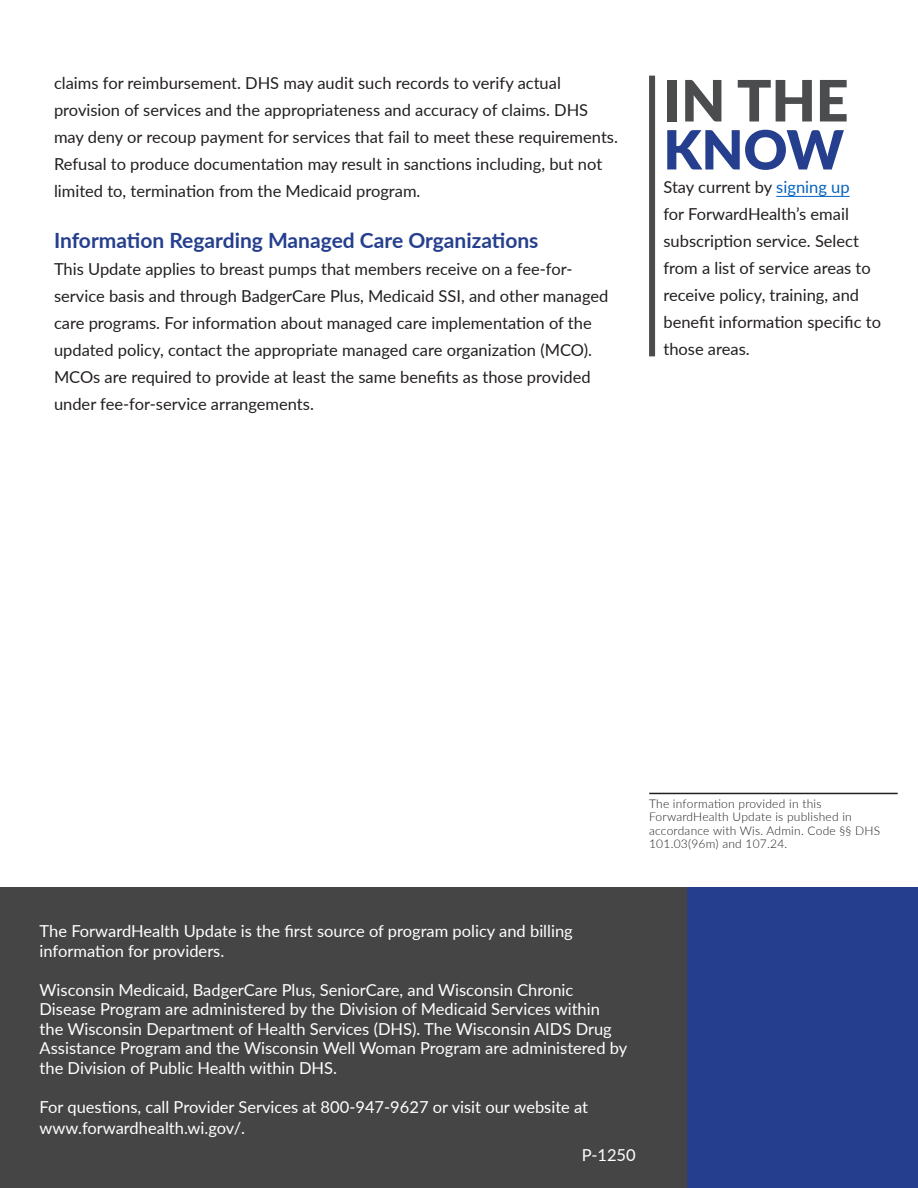
<style>
.page{position:relative;width:918px;height:1188px;background:#fff}
.page>*{position:absolute;margin:0;border:0;box-sizing:border-box;transform-origin:0 0}
.t1{font:900 57px "Lato";color:#4b4c4d}
.t2{font:900 54px "Lato";color:#253f8e}
.Heading_1{font:700 21px "Lato";color:#253f8e}
.Body_Text_for_Update{font:16.5px/27px "Lato";color:#231f20}
.t3{font:16.5px/19.5px "Lato";color:#fff}
.t4{font:300 12px/13.5px "Lato";letter-spacing:.02em;color:#231f20}
.s1{color:#0563c1}
</style>
<div class="page">
<div style="left:0;top:888px;width:688px;height:300px;background:#454545"></div>
<div style="left:688px;top:888px;width:230px;height:300px;background:#253f8e"></div>
<hr style="left:649px;top:793px;width:249px;height:1px;background:#231f20">
<div style="left:649px;top:76px;width:6px;height:280px;background:#4b4c4d"></div>
<hr style="left:776px;top:196px;width:74px;height:1px;background:#0563c1">
<p class="Body_Text_for_Update" style="left:54px;top:69px;width:565px">claims for reimbursement. DHS may audit such records to verify actual provision of services and the appropriateness and accuracy of claims. DHS may deny or recoup payment for services that fail to meet these requirements.<br>Refusal to produce documentation may result in sanctions including, but not limited to, termination from the Medicaid program.</p>
<p class="Heading_1" style="left:54px;top:225px;width:486px">Information Regarding Managed Care Organizations</p>
<p class="Body_Text_for_Update" style="left:54px;top:255px;width:556px">This Update applies to breast pumps that members receive on a fee-for&shy;service basis and through BadgerCare Plus, Medicaid SSI, and other managed care programs. For information about managed care implementation of the updated policy, contact the appropriate managed care organization (MCO).<br>MCOs are required to provide at least the same benefits as those provided under fee-for-service arrangements.</p>
<p class="t1" style="left:663px;top:58px;width:187px">IN THE</p>
<p class="t2" style="left:663px;top:109px;width:182px">KNOW</p>
<p class="Body_Text_for_Update" style="left:663px;top:172px;width:219px">Stay current by <span class="s1">signing up<br></span>for ForwardHealth’s email subscription service. Select from a list of service areas to receive policy, training, and benefit information specific to those areas.</p>
<p class="t4" style="left:649px;top:796px;width:233px">The information provided in this ForwardHealth Update is published in accordance with Wis. Admin. Code §§ DHS 101.03(96m) and 107.24.</p>
<p class="t3" style="left:40px;top:921px;width:535px">The ForwardHealth Update is the first source of program policy and billing information for providers.</p>
<p class="t3" style="left:40px;top:979px;width:589px">Wisconsin Medicaid, BadgerCare Plus, SeniorCare, and Wisconsin Chronic Disease Program are administered by the Division of Medicaid Services within the Wisconsin Department of Health Services (DHS). The Wisconsin AIDS Drug Assistance Program and the Wisconsin Well Woman Program are administered by the Division of Public Health within DHS.</p>
<p class="t3" style="left:40px;top:1096px;width:550px;line-height:21px">For questions, call Provider Services at 800-947-9627 or visit our website at www.forwardhealth.wi.gov/.</p>
<p class="t3" style="left:582px;top:1144px;width:55px">P-1250</p>
</div>
